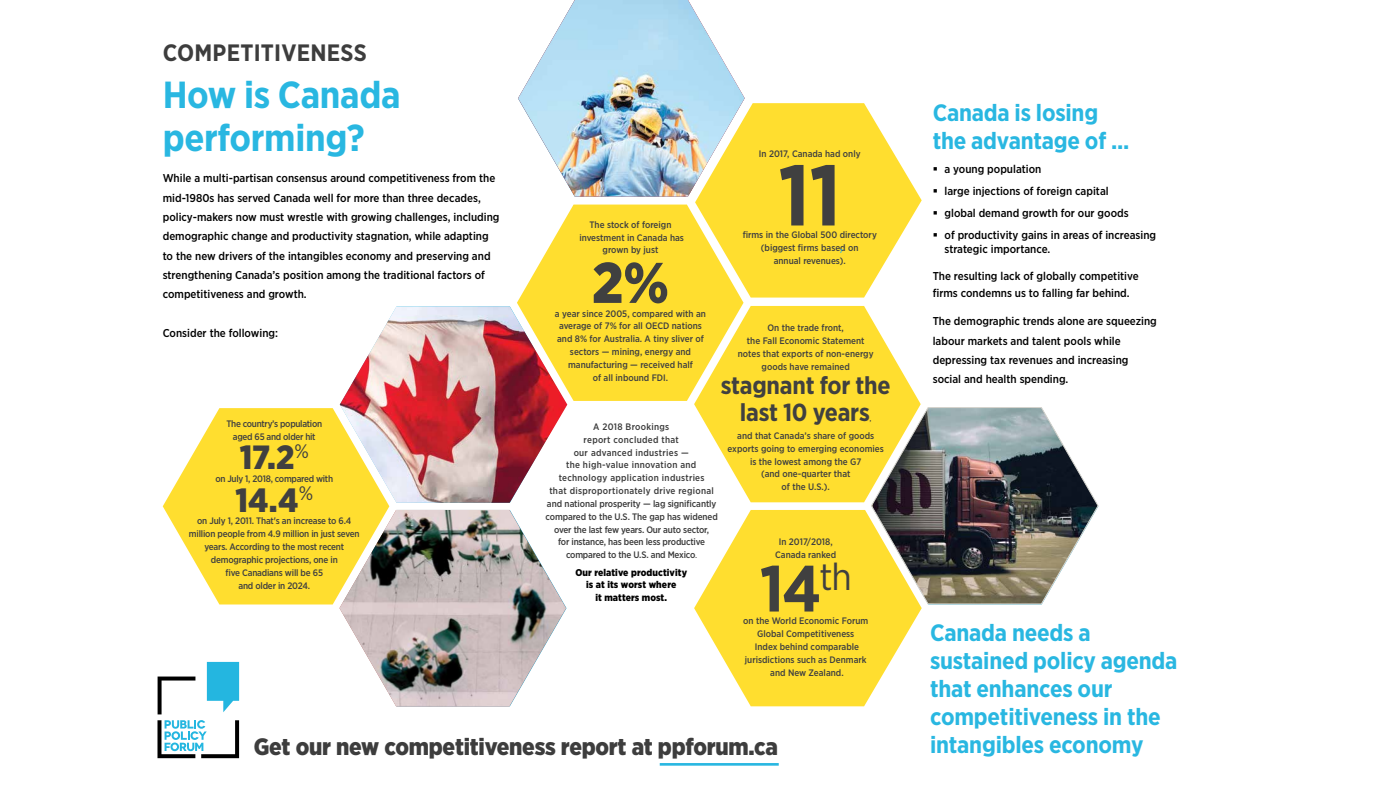
<style>
.page{position:relative;width:1400px;height:788px;background:#fff}
.page>*{position:absolute;margin:0;border:0;box-sizing:border-box;transform-origin:0 0}
.t1{font:700 85.84px "Gotham Narrow";color:#404040}
.t2{font:700 65.1px "Gotham Narrow";color:#404040}
.t3{font:900 57.23px "Gotham Narrow";color:#404040}
.PPF_Subhead{font:700 37.71px/42.9px "Gotham Narrow";letter-spacing:-.01em;color:#29b7e1}
.t4{font:900 33.51px "Gotham Narrow";color:#404040}
.t5{font:700 24.68px/26.8px "Gotham Narrow";letter-spacing:-.01em;color:#404040;text-align:center}
.PPF_Subhead-2{font:700 23.71px/28px "Gotham Narrow";letter-spacing:-.01em;color:#29b7e1}
.PPF_Subhead-3{font:900 23.71px "Gotham Narrow";letter-spacing:-.01em;color:#3d3d3d}
.PPF_Subhead-4{font:700 23.71px "Gotham Narrow";letter-spacing:.01em;color:#3d3d3d}
.t6{font:500 11.38px/19.2px "Gotham Narrow";color:#000}
.t7{font:900 9.89px/12.9px "Gotham Narrow";letter-spacing:.01em;color:#000;text-align:center}
.t8{font:500 9.36px/12.9px "Gotham Narrow";color:#404040;text-align:center}
.t9{font:500 9.36px/12.9px "Gotham Narrow";letter-spacing:.01em;color:#3b3b3b;text-align:center}
.t10{font:500 9.36px/12.9px "Gotham Narrow";letter-spacing:-.02em;color:#404040;text-align:center}
.t11{font:500 9.36px "Gotham Narrow";letter-spacing:-.03em;color:#404040}
.t12{font:9.36px "Gotham Narrow";color:#404040}
.t13{font:700 5.42px "Gotham Narrow";color:#29b7e1}
.s1{font-weight:400}
</style>
<div class="page">
<svg style="left:163px;top:408px;width:226px;height:196px;fill:#ffde2f"></svg>
<svg style="left:694px;top:510px;width:228px;height:196px;fill:#ffde2f"></svg>
<svg style="left:517px;top:204px;width:227px;height:197px;background:#ffe143"></svg>
<img style="left:518px;top:0;width:227px;height:196px">
<img style="left:339px;top:510px;width:227px;height:196px">
<img style="left:870px;top:407px;width:229px;height:198px">
<img style="left:340px;top:306px;width:227px;height:196px">
<svg style="left:694px;top:306px;width:227px;height:196px;fill:#ffde2f"></svg>
<svg style="left:695px;top:103px;width:227px;height:194px"></svg>
<svg style="left:158px;top:720px;width:81px;height:38px"></svg>
<svg style="left:207px;top:662px;width:32px;height:50px"></svg>
<svg style="left:158px;top:676px;width:37px;height:38px"></svg>
<hr style="left:660px;top:763px;width:119px;height:2px;background:#29b7e1">
<p class="PPF_Subhead-4" style="left:163px;top:37px;width:205px">COMPETITIVENESS</p>
<p class="PPF_Subhead" style="left:163px;top:73px;width:239px">How is Canada performing?</p>
<p class="t6" style="left:163px;top:169px;width:338px">While a multi-partisan consensus around competitiveness from the mid-1980s has served Canada well for more than three decades, policy-makers now must wrestle with growing challenges, including demographic change and productivity stagnation, while adapting to the new drivers of the intangibles economy and preserving and strengthening Canada’s position among the traditional factors of competitiveness and growth.</p>
<p class="t6" style="left:163px;top:323px;width:117px">Consider the following:</p>
<p class="t11" style="left:226px;top:417px;width:97px">The country’s population</p>
<p class="t11" style="left:233px;top:430px;width:84px">aged 65 and older hit</p>
<p class="t4" style="left:240px;top:435px;width:71px">17.2<sup>%</sup></p>
<p class="t11" style="left:215px;top:472px;width:119px">on July 1, 2018, compared with</p>
<p class="t4" style="left:235px;top:477px;width:79px">14.4<sup>%</sup></p>
<p class="t10" style="left:197px;top:514px;width:156px">on July 1, 2011. That's an increase to 6.4</p>
<p class="t10" style="left:189px;top:527px;width:172px">million people from 4.9 million in just seven</p>
<p class="t10" style="left:204px;top:540px;width:141px">years. According to the most recent</p>
<p class="t10" style="left:211px;top:553px;width:129px">demographic projections, one in five Canadians will be 65<br>and older in 2024.</p>
<p class="t8" style="left:759px;top:147px;width:103px">In 2017, Canada had only</p>
<p class="t1" style="left:778px;top:140px;width:64px">11</p>
<p class="t8" style="left:761px;top:241px;width:99px">(biggest firms based on annual revenues).</p>
<p class="t8" style="left:579px;top:218px;width:106px">The stock of foreign investment in Canada has grown by just</p>
<p class="t8" style="left:743px;top:228px;width:136px">firms in the Global 500 directory</p>
<p class="t13" style="left:840px;top:247px;width:4px">7</p>
<p class="t3" style="left:592px;top:245px;width:78px">2%</p>
<p class="t8" style="left:559px;top:319px;width:144px">average of 7% for all OECD nations</p>
<p class="t8" style="left:557px;top:332px;width:148px">and 8% for Australia. A tiny sliver of</p>
<p class="t8" style="left:568px;top:345px;width:126px">sectors — mining, energy and manufacturing — received half of all inbound FDI.</p>
<p class="t8" style="left:555px;top:307px;width:153px">a year since 2005, compared with an</p>
<p class="t8" style="left:738px;top:321px;width:137px">On the trade front,<br>the Fall Economic Statement notes that exports of non-energy goods have remained</p>
<p class="t5" style="left:721px;top:372px;width:171px">stagnant for the last 10 years</p>
<p class="t12" style="left:870px;top:412px;width:4px">,</p>
<p class="t8" style="left:728px;top:429px;width:158px">and that Canada’s share of goods exports going to emerging economies is the lowest among the G7<br>(and one-quarter that<br>of the U.S.).</p>
<p class="t9" style="left:546px;top:420px;width:174px">A 2018 Brookings<br>report concluded that<br>our advanced industries —<br>the high-value innovation and technology application industries<br>that disproportionately drive regional and national prosperity — lag significantly compared to the U.S. The gap has widened over the last few years. Our auto sector,<br>for instance, has been less productive compared to the U.S. and Mexico<span class="s1">.</span></p>
<p class="t7" style="left:575px;top:565px;width:113px">Our relative productivity is at its worst where<br>it matters most.</p>
<p class="t8" style="left:775px;top:535px;width:63px">In 2017/2018,<br>Canada ranked</p>
<p class="t2" style="left:760px;top:546px;width:94px">14<sup>th</sup></p>
<p class="t8" style="left:743px;top:614px;width:127px">on the World Economic Forum<br>Global Competitiveness<br>Index behind comparable jurisdictions such as Denmark and New Zealand.</p>
<p class="PPF_Subhead-2" style="left:933px;top:98px;width:198px">Canada is losing the advantage of ...</p>
<p class="t6" style="left:945px;top:159px;width:98px">a young population</p>
<p class="t6" style="left:945px;top:181px;width:166px">large injections of foreign capital</p>
<p class="t6" style="left:945px;top:203px;width:186px">global demand growth for our goods</p>
<p class="t6" style="left:945px;top:228px;width:213px;line-height:14px">of productivity gains in areas of increasing strategic importance.</p>
<p class="t6" style="left:933px;top:267px;width:207px;line-height:17.5px">The resulting lack of globally competitive firms condemns us to falling far behind.</p>
<p class="t6" style="left:933px;top:311px;width:226px">The demographic trends alone are squeezing labour markets and talent pools while depressing tax revenues and increasing social and health spending.</p>
<p class="PPF_Subhead-2" style="left:930px;top:618px;width:249px">Canada needs a sustained policy agenda that enhances our competitiveness in the</p>
<p class="PPF_Subhead-3" style="left:254px;top:731px;width:526px">Get our new competitiveness report at ppforum.ca</p>
<p class="PPF_Subhead-2" style="left:930px;top:730px;width:215px">intangibles economy</p>
</div>
